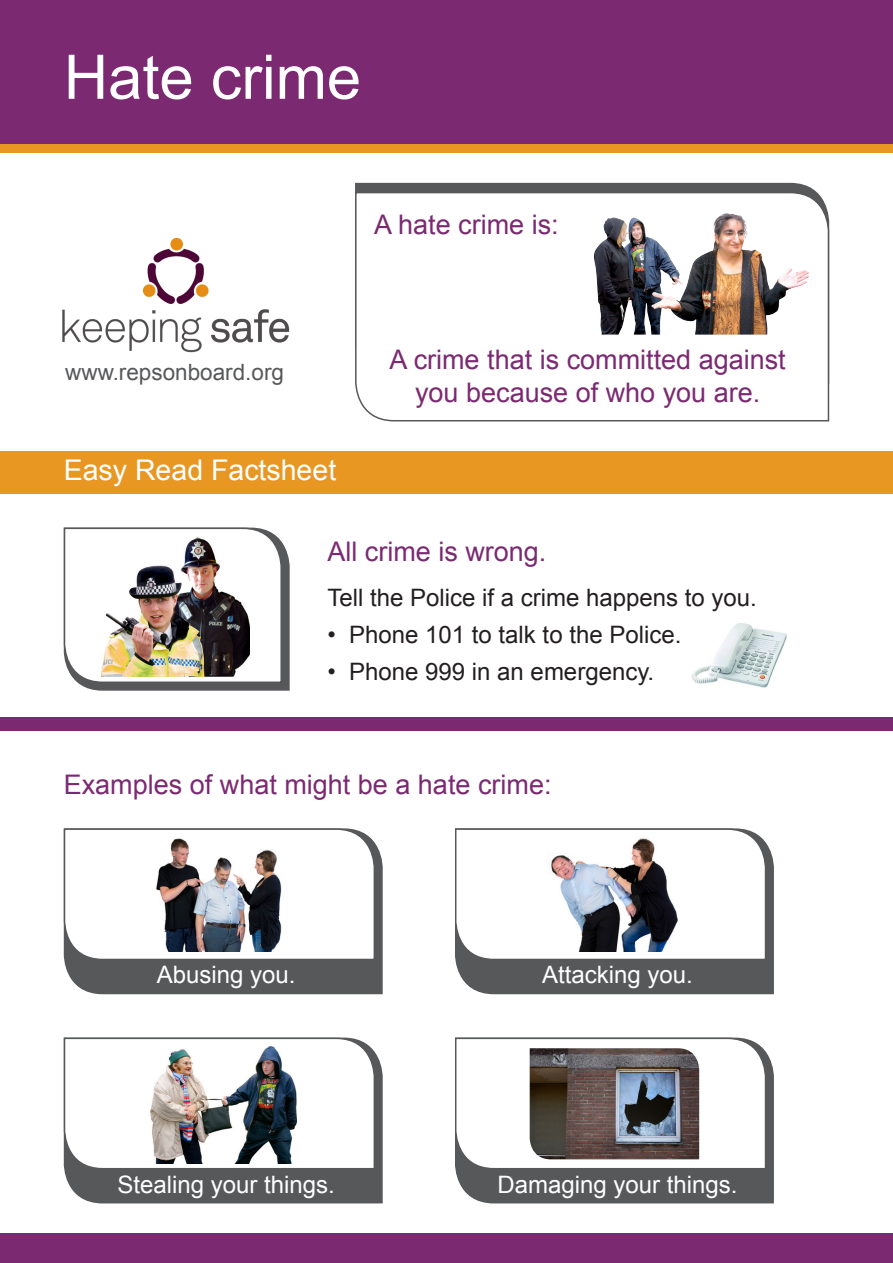
<style>
.page{position:relative;width:893px;height:1263px;background:#fff}
.page>*{position:absolute;margin:0;border:0;box-sizing:border-box;transform-origin:0 0}
.t1{font:61.5px "Arial";color:#fff}
.t2{font:28.5px "Arial";color:#fff}
.t3{font:27px "Arial";color:#7b2a72}
.t4{font:24px "Arial";color:#231f20}
.t5{font:24px "Arial";color:#fff}
.t6{font:22.5px "Arial";color:#57585a}
</style>
<div class="page">
<svg style="left:355px;top:182px;width:461px;height:9px;background:#696a6c"></svg>
<svg style="left:355px;top:191px;width:475px;height:231px"></svg>
<div style="left:0;top:0;width:893px;height:145px;background:#7b2a72"></div>
<div style="left:0;top:451px;width:893px;height:42px;background:#e79722"></div>
<div style="left:0;top:145px;width:893px;height:8px;background:#e79722"></div>
<img style="left:62px;top:237px;width:228px;height:116px">
<svg style="left:64px;top:845px;width:319px;height:150px;background:#606162"></svg>
<svg style="left:64px;top:1054px;width:319px;height:150px;background:#5f6062"></svg>
<svg style="left:455px;top:844px;width:319px;height:151px;background:#5f6062"></svg>
<svg style="left:455px;top:1054px;width:319px;height:150px;background:#5e5f61"></svg>
<svg style="left:63px;top:828px;width:313px;height:133px"></svg>
<svg style="left:63px;top:1037px;width:313px;height:133px"></svg>
<svg style="left:455px;top:828px;width:312px;height:133px"></svg>
<svg style="left:455px;top:1037px;width:312px;height:133px"></svg>
<div style="left:0;top:717px;width:893px;height:13px;background:#7b2a72"></div>
<div style="left:0;top:1233px;width:893px;height:30px;background:#7b2a72"></div>
<svg style="left:63px;top:527px;width:227px;height:164px"></svg>
<img style="left:150px;top:837px;width:138px;height:115px">
<img style="left:547px;top:833px;width:135px;height:119px">
<img style="left:150px;top:1047px;width:147px;height:116px">
<img style="left:530px;top:1048px;width:169px;height:111px">
<img style="left:708px;top:213px;width:18px;height:39px">
<img style="left:101px;top:538px;width:149px;height:138px">
<img style="left:692px;top:623px;width:95px;height:65px">
<p class="t1" style="left:64px;top:37px;width:299px">Hate crime</p>
<p class="t3" style="left:374px;top:207px;width:186px">A hate crime is:</p>
<p class="t6" style="left:65px;top:358px;width:220px">www.repsonboard.org</p>
<p class="t2" style="left:64px;top:451px;width:274px">Easy Read Factsheet</p>
<p class="t3" style="left:390px;top:342px;width:398px">A crime that is committed against</p>
<p class="t3" style="left:415px;top:375px;width:347px">you because of who you are.</p>
<p class="t3" style="left:327px;top:534px;width:221px">All crime is wrong.</p>
<p class="t4" style="left:327px;top:582px;width:431px">Tell the Police if a crime happens to you.</p>
<p class="t4" style="left:327px;top:619px;width:355px">• Phone 101 to talk to the Police.</p>
<p class="t4" style="left:327px;top:656px;width:328px">• Phone 999 in an emergency.</p>
<p class="t3" style="left:64px;top:766px;width:489px">Examples of what might be a hate crime:</p>
<p class="t5" style="left:157px;top:959px;width:140px">Abusing you.</p>
<p class="t5" style="left:542px;top:959px;width:152px">Attacking you.</p>
<p class="t5" style="left:117px;top:1168px;width:219px">Stealing your things.</p>
<p class="t5" style="left:497px;top:1168px;width:242px">Damaging your things.</p>
</div>
